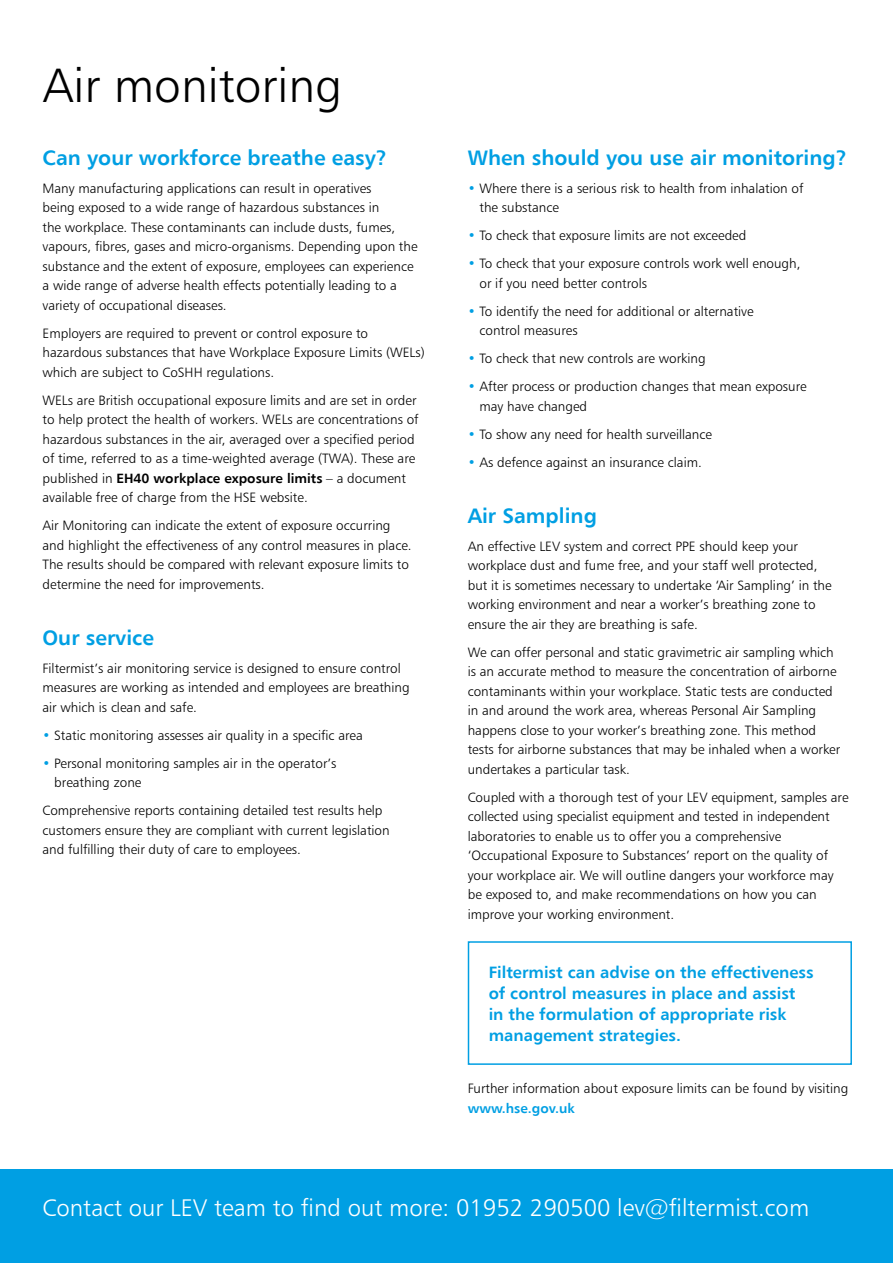
<style>
.page{position:relative;width:893px;height:1263px;background:#fff}
.page>*{position:absolute;margin:0;border:0;box-sizing:border-box;transform-origin:0 0}
.t1{font:48px "Humanist 777 BT Light B";color:#000}
.t2{font:24px "Humanist 777 BT Light B";color:#fff}
.t3{font:700 21px "Humanist 777 BT";color:#009fe3}
.t4{font:700 16.5px/21px "Humanist 777 BT";color:#009fe3}
.t5{font:13.5px/19.5px "Humanist 777 BT Light B";color:#000}
.t6{font:700 13.5px "Humanist 777 BT";color:#000}
.t7{font:700 13.5px "Humanist 777 BT";color:#009fe3}
.s1{font-family:"Humanist 777 BT Light B";font-weight:400}
.s2{color:#009fe3}
</style>
<div class="page">
<div style="left:0;top:1169px;width:893px;height:94px;background:#009fe3"></div>
<div style="left:468px;top:941px;width:384px;height:124px;border:2px solid #009fe3"></div>
<h1 class="t1" style="left:43px;top:56px;width:301px">Air monitoring</h1>
<h3 class="t3" style="left:43px;top:144px;width:346px">Can your workforce breathe easy?</h3>
<p class="t5" style="left:43px;top:178px;width:377px">Many manufacturing applications can result in operatives<br>being exposed to a wide range of hazardous substances in<br>the workplace. These contaminants can include dusts, fumes, vapours, fibres, gases and micro-organisms. Depending upon the substance and the extent of exposure, employees can experience a wide range of adverse health effects potentially leading to a variety of occupational diseases.</p>
<p class="t5" style="left:43px;top:323px;width:384px">Employers are required to prevent or control exposure to hazardous substances that have Workplace Exposure Limits (WELs) which are subject to CoSHH regulations.</p>
<p class="t5" style="left:43px;top:390px;width:378px">WELs are British occupational exposure limits and are set in order to help protect the health of workers. WELs are concentrations of hazardous substances in the air, averaged over a specified period of time, referred to as a time-weighted average (TWA). These are</p>
<p class="t6" style="left:43px;top:469px;width:365px"><span class="s1">published in</span> EH40 workplace exposure limits <span class="s1">– a document</span></p>
<p class="t5" style="left:43px;top:483px;width:349px;line-height:28px">available free of charge from the HSE website.<br>Air Monitoring can indicate the extent of exposure occurring</p>
<p class="t5" style="left:43px;top:535px;width:371px">and highlight the effectiveness of any control measures in place.<br>The results should be compared with relevant exposure limits to determine the need for improvements.</p>
<h3 class="t3" style="left:43px;top:624px;width:113px">Our service</h3>
<p class="t5" style="left:43px;top:658px;width:369px">Filtermist’s air monitoring service is designed to ensure control measures are working as intended and employees are breathing air which is clean and safe.</p>
<p class="t5" style="left:43px;top:725px;width:322px"><span class="s2">•</span> Static monitoring assesses air quality in a specific area</p>
<p class="t5" style="left:54px;top:753px;width:284px;text-indent:-12px"><span class="s2">•</span> Personal monitoring samples air in the operator’s breathing zone</p>
<p class="t5" style="left:43px;top:801px;width:349px">Comprehensive reports containing detailed test results help customers ensure they are compliant with current legislation and fulfilling their duty of care to employees.</p>
<h3 class="t3" style="left:468px;top:144px;width:381px">When should you use air monitoring?</h3>
<p class="t5" style="left:479px;top:178px;width:325px;text-indent:-12px"><span class="s2">•</span> Where there is a serious risk to health from inhalation of the substance</p>
<p class="t5" style="left:468px;top:226px;width:280px"><span class="s2">•</span> To check that exposure limits are not exceeded</p>
<p class="t5" style="left:479px;top:254px;width:323px;text-indent:-12px"><span class="s2">•</span> To check that your exposure controls work well enough, or if you need better controls</p>
<p class="t5" style="left:479px;top:301px;width:276px;text-indent:-12px"><span class="s2">•</span> To identify the need for additional or alternative control measures</p>
<p class="t5" style="left:468px;top:349px;width:239px"><span class="s2">•</span> To check that new controls are working</p>
<p class="t5" style="left:479px;top:377px;width:329px;text-indent:-12px"><span class="s2">•</span> After process or production changes that mean exposure may have changed</p>
<p class="t5" style="left:468px;top:424px;width:246px"><span class="s2">•</span> To show any need for health surveillance</p>
<p class="t5" style="left:468px;top:452px;width:236px"><span class="s2">•</span> As defence against an insurance claim.</p>
<h3 class="t3" style="left:468px;top:502px;width:131px">Air Sampling</h3>
<p class="t5" style="left:468px;top:536px;width:365px">An effective LEV system and correct PPE should keep your workplace dust and fume free, and your staff well protected, but it is sometimes necessary to undertake ‘Air Sampling’ in the working environment and near a worker’s breathing zone to ensure the air they are breathing is safe.</p>
<p class="t5" style="left:468px;top:642px;width:374px">We can offer personal and static gravimetric air sampling which is an accurate method to measure the concentration of airborne contaminants within your workplace. Static tests are conducted in and around the work area, whereas Personal Air Sampling happens close to your worker’s breathing zone. This method tests for airborne substances that may be inhaled when a worker undertakes a particular task.</p>
<p class="t5" style="left:468px;top:787px;width:382px">Coupled with a thorough test of your LEV equipment, samples are collected using specialist equipment and tested in independent laboratories to enable us to offer you a comprehensive ‘Occupational Exposure to Substances’ report on the quality of your workplace air. We will outline dangers your workforce may be exposed to, and make recommendations on how you can improve your working environment.</p>
<p class="t4" style="left:489px;top:961px;width:326px">Filtermist can advise on the effectiveness of control measures in place and assist in the formulation of appropriate risk management strategies.</p>
<p class="t5" style="left:468px;top:1078px;width:382px">Further information about exposure limits can be found by visiting</p>
<p class="t7" style="left:468px;top:1099px;width:108px">www.hse.gov.uk</p>
<h2 class="t2" style="left:43px;top:1193px;width:768px">Contact our LEV team to find out more: 01952 290500 lev@filtermist.com</h2>
</div>
